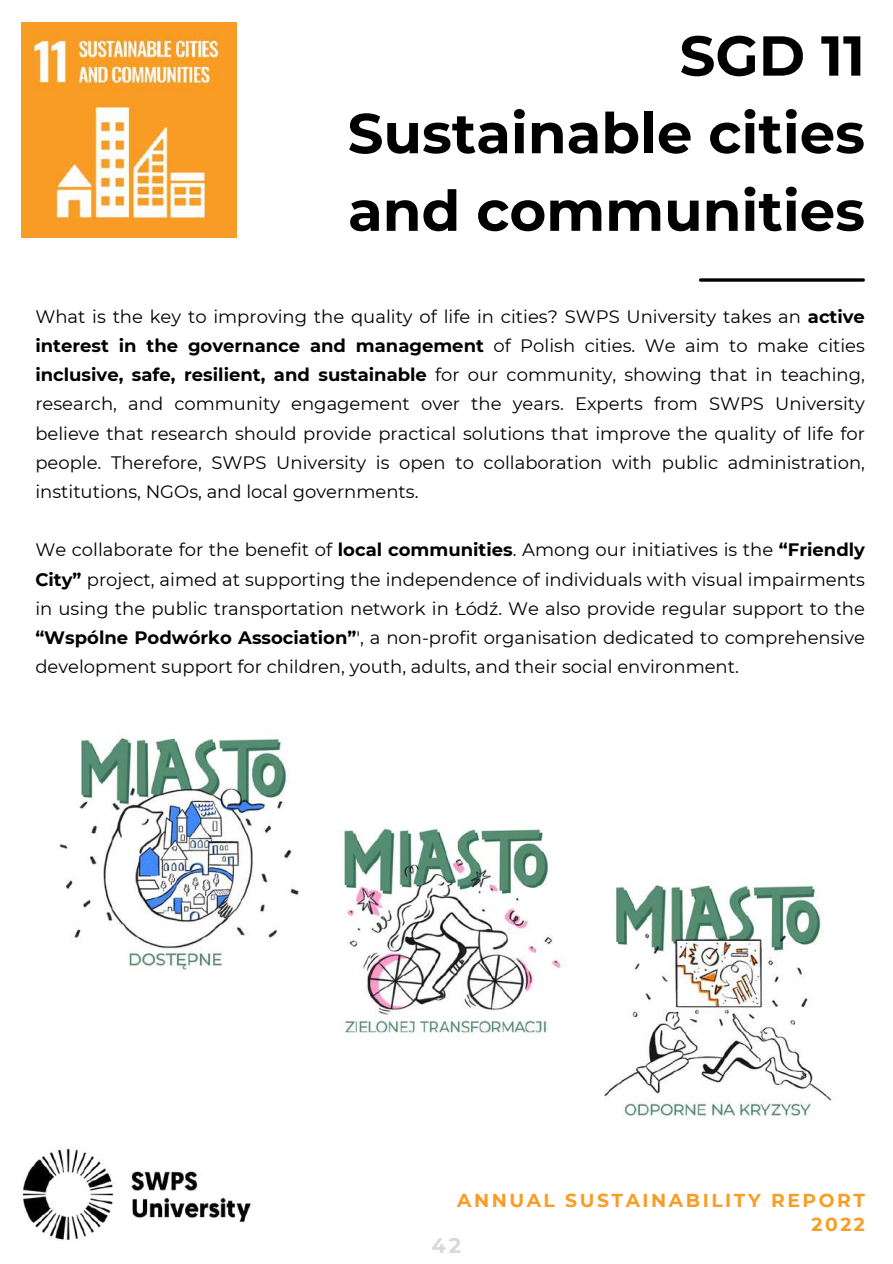
<style>
.page{position:relative;width:893px;height:1264px;background:#fff}
.page>*{position:absolute;margin:0;border:0;box-sizing:border-box;transform-origin:0 0}
.t1{font:700 56.1px/77.6px "Montserrat";color:#000;text-align:justify}
.t2{font:700 21px "Montserrat";color:#d9d9d9}
.t3{font:700 18.75px/24.8px "Montserrat";letter-spacing:.135em;color:#f99d25;text-align:right}
.t4{font:18px/29.2px "Montserrat";color:#000;text-align:justify}
.s1{font-weight:700}
</style>
<div class="page">
<svg style="left:700px;top:278px;width:163px;height:4px"></svg>
<img style="left:22px;top:1148px;width:229px;height:93px">
<img style="left:21px;top:23px;width:215px;height:214px">
<img style="left:59px;top:738px;width:241px;height:233px">
<img style="left:338px;top:828px;width:226px;height:208px">
<img style="left:604px;top:885px;width:228px;height:233px">
<h1 class="t1" style="left:347px;top:17px;width:519px;text-indent:332px">SGD 11<br>Sustainable cities and communities</h1>
<p class="t4" style="left:35px;top:301px;width:831px">What is the key to improving the quality of life in cities? SWPS University takes an <span class="s1">active interest in the governance and management</span> of Polish cities. We aim to make cities <span class="s1">inclusive, safe, resilient, and sustainable</span> for our community, showing that in teaching, research, and community engagement over the years. Experts from SWPS University believe that research should provide practical solutions that improve the quality of life for people. Therefore, SWPS University is open to collaboration with public administration, institutions, NGOs, and local governments.</p>
<p class="t4" style="left:35px;top:535px;width:831px">We collaborate for the benefit of <span class="s1">local communities</span>. Among our initiatives is the <span class="s1">“Friendly City”</span> project, aimed at supporting the independence of individuals with visual impairments in using the public transportation network in Łódź. We also provide regular support to the <span class="s1">“Wspólne Podwórko Association”</span>', a non-profit organisation dedicated to comprehensive development support for children, youth, adults, and their social environment.</p>
<p class="t3" style="left:457px;top:1187px;width:409px">ANNUAL SUSTAINABILITY REPORT<br>2022</p>
<p class="t2" style="left:431px;top:1232px;width:31px">42</p>
</div>
